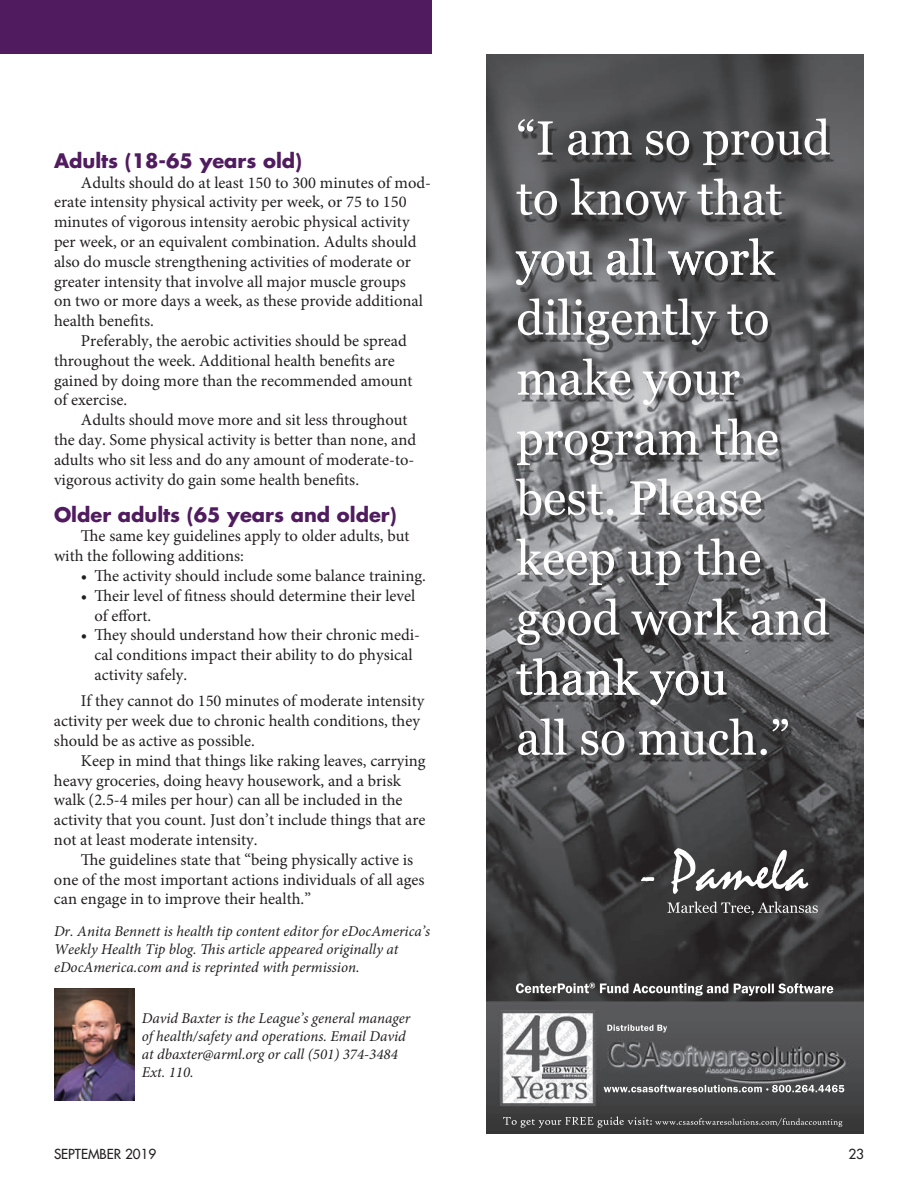
<style>
.page{position:relative;width:918px;height:1188px;background:#fff}
.page>*{position:absolute;margin:0;border:0;box-sizing:border-box;transform-origin:0 0}
.t1{font:700 19.5px "Futura LT Pro";color:#501c5f}
.t2{font:16.5px/19.8px "Minion Pro";color:#231f20}
.t3{font:italic 15px/18px "Minion Pro";color:#231f20}
.t4{font:500 13.5px "Futura LT Pro";color:#231f20}
</style>
<div class="page">
<img style="left:54px;top:988px;width:81px;height:113px">
<img style="left:486px;top:54px;width:378px;height:947px">
<img style="left:486px;top:1001px;width:378px;height:133px">
<div style="left:0;top:0;width:432px;height:54px;background:#501c5f"></div>
<p class="t1" style="left:54px;top:145px;width:250px">Adults (18-65 years old)</p>
<p class="t2" style="left:54px;top:173px;width:379px;text-indent:27px">Adults should do at least 150 to 300 minutes of mod&shy;erate intensity physical activity per week, or 75 to 150 minutes of vigorous intensity aerobic physical activity per week, or an equivalent combination. Adults should also do muscle strengthening activities of moderate or greater intensity that involve all major muscle groups<br>on two or more days a week, as these provide additional health benefits.</p>
<p class="t2" style="left:54px;top:331px;width:360px;text-indent:27px">Preferably, the aerobic activities should be spread throughout the week. Additional health benefits are gained by doing more than the recommended amount of exercise.</p>
<p class="t2" style="left:54px;top:410px;width:364px;text-indent:27px">Adults should move more and sit less throughout the day. Some physical activity is better than none, and adults who sit less and do any amount of moderate-to&shy;vigorous activity do gain some health benefits.</p>
<p class="t1" style="left:54px;top:499px;width:344px">Older adults (65 years and older)</p>
<p class="t2" style="left:54px;top:526px;width:357px;text-indent:27px">The same key guidelines apply to older adults, but with the following additions:</p>
<p class="t2" style="left:81px;top:566px;width:346px">• The activity should include some balance training.</p>
<p class="t2" style="left:94px;top:586px;width:322px;text-indent:-13px">• Their level of fitness should determine their level of effort.</p>
<p class="t2" style="left:94px;top:625px;width:327px;text-indent:-13px">• They should understand how their chronic medi&shy;cal conditions impact their ability to do physical activity safely.</p>
<p class="t2" style="left:54px;top:691px;width:372px;text-indent:27px">If they cannot do 150 minutes of moderate intensity activity per week due to chronic health conditions, they should be as active as possible.</p>
<p class="t2" style="left:54px;top:751px;width:373px;text-indent:27px">Keep in mind that things like raking leaves, carrying heavy groceries, doing heavy housework, and a brisk walk (2.5-4 miles per hour) can all be included in the activity that you count. Just don’t include things that are not at least moderate intensity.</p>
<p class="t2" style="left:54px;top:850px;width:372px;text-indent:27px">The guidelines state that “being physically active is one of the most important actions individuals of all ages can engage in to improve their health.”</p>
<p class="t3" style="left:54px;top:922px;width:378px">Dr. Anita Bennett is health tip content editor for eDocAmerica’s<br>Weekly Health Tip blog. This article appeared originally at eDocAmerica.com and is reprinted with permission.</p>
<p class="t3" style="left:142px;top:1010px;width:270px">David Baxter is the League’s general manager of health/safety and operations. Email David at dbaxter@arml.org or call (501) 374-3484<br>Ext. 110.</p>
<p class="t4" style="left:54px;top:1144px;width:104px">SEPTEMBER 2019</p>
<p class="t4" style="left:848px;top:1144px;width:17px">23</p>
</div>
